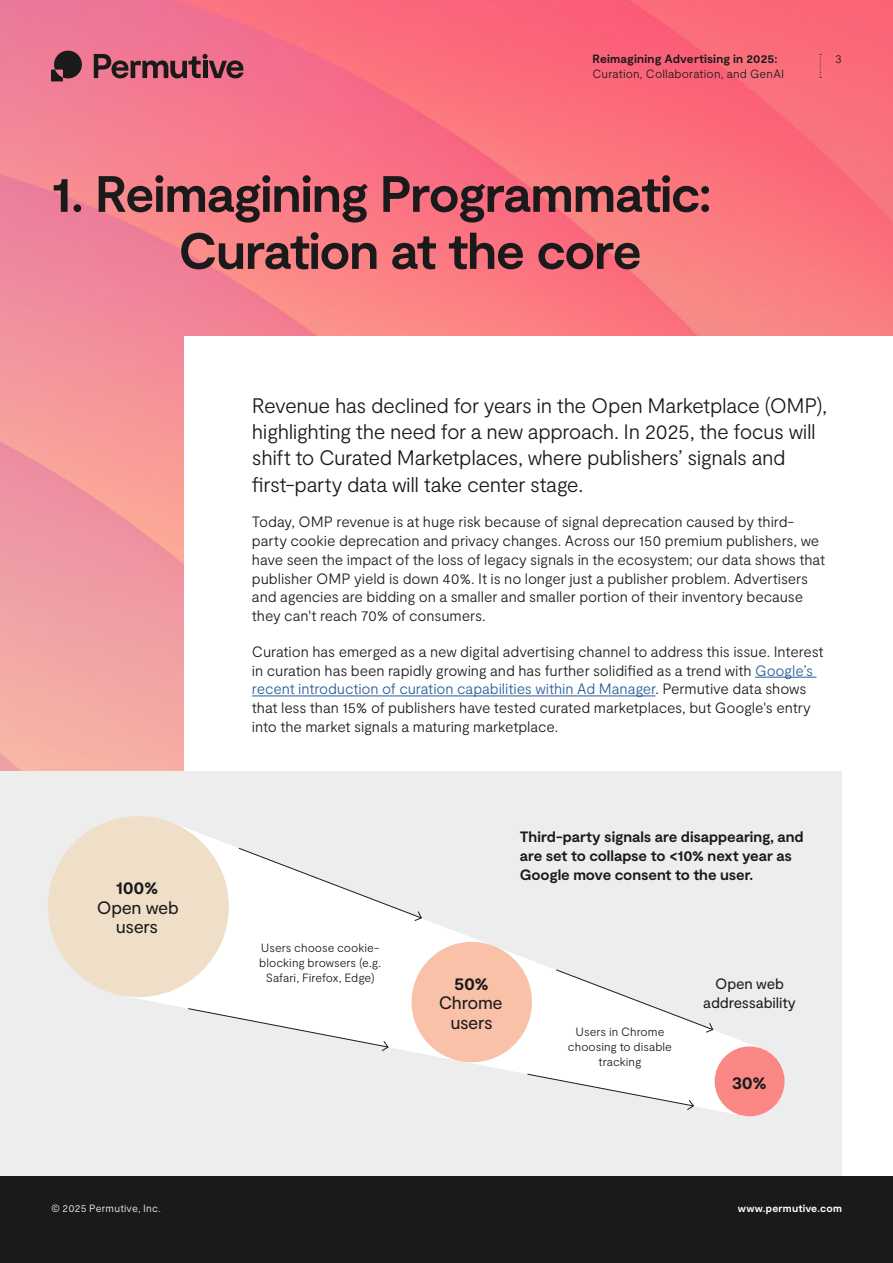
<style>
.page{position:relative;width:893px;height:1263px;background:#fff}
.page>*{position:absolute;margin:0;border:0;box-sizing:border-box;transform-origin:0 0}
.t1{font:700 51px/57px "Moderat";letter-spacing:-.025em;color:#1a1a1a}
.t2{font:300 21px/26.2px "Moderat";letter-spacing:-.02em;color:#1a1a1a}
.t3{font:18px/19.5px "Moderat";letter-spacing:-.02em;color:#1a1a1a;text-align:center}
.t4{font:700 18px "Moderat";color:#1a1a1a}
.t5{font:300 15px/18.8px "Moderat";letter-spacing:-.005em;color:#1a1a1a}
.t6{font:700 15px/18.8px "Moderat";letter-spacing:-.005em;color:#1a1a1a}
.t7{font:15px/19.5px "Moderat";letter-spacing:-.01em;color:#1a1a1a;text-align:center}
.t8{font:300 12px/15px "Moderat";letter-spacing:.005em;color:#1a1a1a;text-align:center}
.t9{font:700 12px "Moderat";letter-spacing:.015em;color:#1a1a1a}
.t10{font:300 10.5px "Moderat";letter-spacing:.02em;color:#fff}
.t11{font:700 10.5px "Moderat";letter-spacing:.015em;color:#fff}
.s1{color:#275b9b}
</style>
<div class="page">
<img style="left:0;top:0;width:893px;height:771px">
<div style="left:185px;top:336px;width:708px;height:825px;background:#fff"></div>
<div style="left:0;top:771px;width:842px;height:405px;background:#ededed"></div>
<div style="left:0;top:1176px;width:893px;height:87px;background:#1a1a1a"></div>
<svg style="left:94px;top:54px;width:150px;height:24px"></svg>
<svg style="left:51px;top:51px;width:31px;height:30px"></svg>
<svg style="left:820px;top:54px;width:1px;height:24px"></svg>
<hr style="left:755px;top:677px;width:61px;height:1px;background:#275b9b">
<hr style="left:252px;top:695px;width:403px;height:1px;background:#275b9b">
<svg style="left:121px;top:826px;width:638px;height:290px"></svg>
<div style="left:48px;top:816px;width:181px;height:181px;background:#efdfc8;border-radius:50%"></div>
<div style="left:411px;top:942px;width:121px;height:120px;background:#f9c1a8;border-radius:50%"></div>
<div style="left:715px;top:1046px;width:69px;height:70px;background:#fa8784;border-radius:50%"></div>
<svg style="left:238px;top:847px;width:184px;height:74px"></svg>
<svg style="left:187px;top:1008px;width:202px;height:44px"></svg>
<svg style="left:555px;top:969px;width:159px;height:64px"></svg>
<svg style="left:527px;top:1073px;width:167px;height:38px"></svg>
<p class="t9" style="left:592px;top:52px;width:187px">Reimagining Advertising in 2025:</p>
<p class="t8" style="left:835px;top:51px;width:8px">3</p>
<p class="t8" style="left:592px;top:66px;width:193px">Curation, Collaboration, and GenAI</p>
<h1 class="t1" style="left:179px;top:168px;width:535px;text-indent:-128px">1. Reimagining Programmatic:<br>Curation at the core</h1>
<p class="t4" style="left:116px;top:877px;width:44px">100%</p>
<p class="t3" style="left:97px;top:898px;width:83px">Open web users</p>
<h2 class="t2" style="left:252px;top:393px;width:577px">Revenue has declined for years in the Open Marketplace (OMP), highlighting the need for a new approach. In 2025, the focus will shift to Curated Marketplaces, where publishers’ signals and first-party data will take center stage.</h2>
<p class="t5" style="left:252px;top:513px;width:575px">Today, OMP revenue is at huge risk because of signal deprecation caused by third&shy;party cookie deprecation and privacy changes. Across our 150 premium publishers, we have seen the impact of the loss of legacy signals in the ecosystem; our data shows that publisher OMP yield is down 40%. It is no longer just a publisher problem. Advertisers and agencies are bidding on a smaller and smaller portion of their inventory because they can't reach 70% of consumers.</p>
<p class="t5" style="left:252px;top:643px;width:573px">Curation has emerged as a new digital advertising channel to address this issue. Interest in curation has been rapidly growing and has further solidified as a trend with <span class="s1">Google’s recent introduction of curation capabilities within Ad Manager</span>. Permutive data shows that less than 15% of publishers have tested curated marketplaces, but Google's entry into the market signals a maturing marketplace.</p>
<p class="t8" style="left:259px;top:940px;width:123px">Users choose cookie&shy;blocking browsers (e.g.<br>Safari, Firefox, Edge)</p>
<p class="t6" style="left:520px;top:828px;width:285px">Third-party signals are disappearing, and are set to collapse to &lt;10% next year as<br>Google move consent to the user.</p>
<p class="t4" style="left:454px;top:973px;width:36px">50%</p>
<p class="t3" style="left:439px;top:994px;width:66px">Chrome users</p>
<p class="t8" style="left:568px;top:1025px;width:106px">Users in Chrome choosing to disable tracking</p>
<p class="t7" style="left:703px;top:974px;width:94px">Open web addressability</p>
<p class="t4" style="left:732px;top:1072px;width:36px">30%</p>
<p class="t10" style="left:51px;top:1202px;width:111px">© 2025 Permutive, Inc.</p>
<p class="t11" style="left:738px;top:1202px;width:106px">www.permutive.com</p>
</div>
